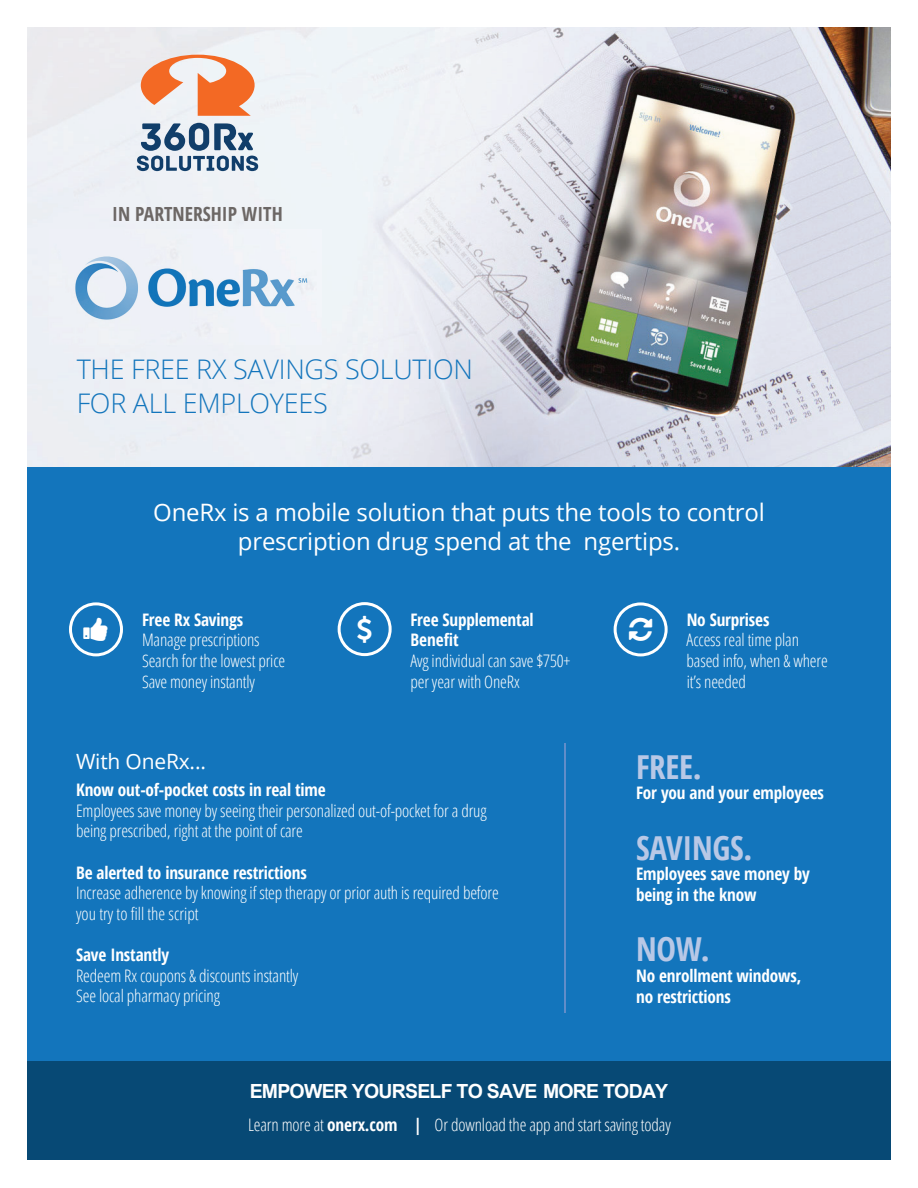
<style>
.page{position:relative;width:918px;height:1188px;background:#fff}
.page>*{position:absolute;margin:0;border:0;box-sizing:border-box;transform-origin:0 0}
.t1{font:700 condensed 33px "Open Sans";letter-spacing:-.01em;color:#b8c8e6}
.t2{font:300 27px/34.5px "Open Sans";letter-spacing:-.01em;color:#1375bc}
.t3{font:24px/28.8px "Open Sans";letter-spacing:-.01em;color:#fff;text-align:center}
.t4{font:21px "Open Sans";letter-spacing:-.01em;color:#fff}
.t5{font:700 19.5px "Arial";letter-spacing:-.04em;color:#fff}
.t6{font:700 condensed 19.5px "Open Sans";color:#6c6765}
.t7{font:300 condensed 17.25px/20.7px "Open Sans";letter-spacing:-.01em;color:#fff}
.t8{font:700 condensed 17.25px/20.7px "Open Sans";letter-spacing:-.01em;color:#fff}
.s1{font-weight:700}
</style>
<div class="page">
<img style="left:27px;top:27px;width:864px;height:440px">
<div style="left:27px;top:467px;width:864px;height:693px;background:#1375bc"></div>
<div style="left:27px;top:1061px;width:864px;height:99px;background:#074975"></div>
<hr style="left:565px;top:743px;width:1px;height:270px;background:#618dc9">
<img style="left:49px;top:230px;width:272px;height:115px">
<svg style="left:141px;top:55px;width:114px;height:61px"></svg>
<svg style="left:137px;top:123px;width:121px;height:48px;background:#8ca2b8"></svg>
<svg style="left:69px;top:602px;width:54px;height:54px"></svg>
<svg style="left:338px;top:602px;width:54px;height:54px"></svg>
<svg style="left:614px;top:602px;width:54px;height:54px"></svg>
<p class="t6" style="left:112px;top:200px;width:172px">IN PARTNERSHIP WITH</p>
<h2 class="t2" style="left:77px;top:351px;width:398px">THE FREE RX SAVINGS SOLUTION<br>FOR ALL EMPLOYEES</h2>
<h3 class="t3" style="left:153px;top:497px;width:613px">OneRx is a mobile solution that puts the tools to control prescription drug spend at the ngertips.</h3>
<p class="t8" style="left:142px;top:609px;width:103px">Free Rx Savings</p>
<p class="t7" style="left:142px;top:629px;width:145px">Manage prescriptions<br>Search for the lowest price<br>Save money instantly</p>
<p class="t8" style="left:410px;top:609px;width:125px">Free Supplemental<br>Benefit</p>
<p class="t7" style="left:410px;top:650px;width:161px">Avg individual can save $750+ per year with OneRx</p>
<p class="t8" style="left:687px;top:609px;width:84px">No Surprises</p>
<p class="t7" style="left:687px;top:629px;width:143px">Access real time plan based info, when &amp; where it’s needed</p>
<p class="t4" style="left:76px;top:747px;width:131px">With OneRx...</p>
<p class="t8" style="left:76px;top:779px;width:251px">Know out-of-pocket costs in real time</p>
<p class="t7" style="left:76px;top:800px;width:412px">Employees save money by seeing their personalized out-of-pocket for a drug being prescribed, right at the point of care</p>
<p class="t8" style="left:76px;top:862px;width:232px">Be alerted to insurance restrictions</p>
<p class="t7" style="left:76px;top:882px;width:424px">Increase adherence by knowing if step therapy or prior auth is required before you try to fill the script</p>
<p class="t8" style="left:76px;top:944px;width:95px">Save Instantly</p>
<p class="t7" style="left:76px;top:965px;width:224px">Redeem Rx coupons &amp; discounts instantly<br>See local pharmacy pricing</p>
<h1 class="t1" style="left:636px;top:744px;width:67px">FREE.</h1>
<p class="t8" style="left:636px;top:782px;width:189px">For you and your employees</p>
<h1 class="t1" style="left:636px;top:825px;width:118px">SAVINGS.</h1>
<p class="t8" style="left:636px;top:863px;width:175px">Employees save money by being in the know</p>
<h1 class="t1" style="left:636px;top:926px;width:75px">NOW.</h1>
<p class="t8" style="left:636px;top:965px;width:167px">No enrollment windows, no restrictions</p>
<p class="t5" style="left:250px;top:1081px;width:420px">EMPOWER YOURSELF TO SAVE MORE TODAY</p>
<p class="t7" style="left:248px;top:1114px;width:424px">Learn more at <span class="s1">onerx.com |</span> Or download the app and start saving today</p>
</div>
